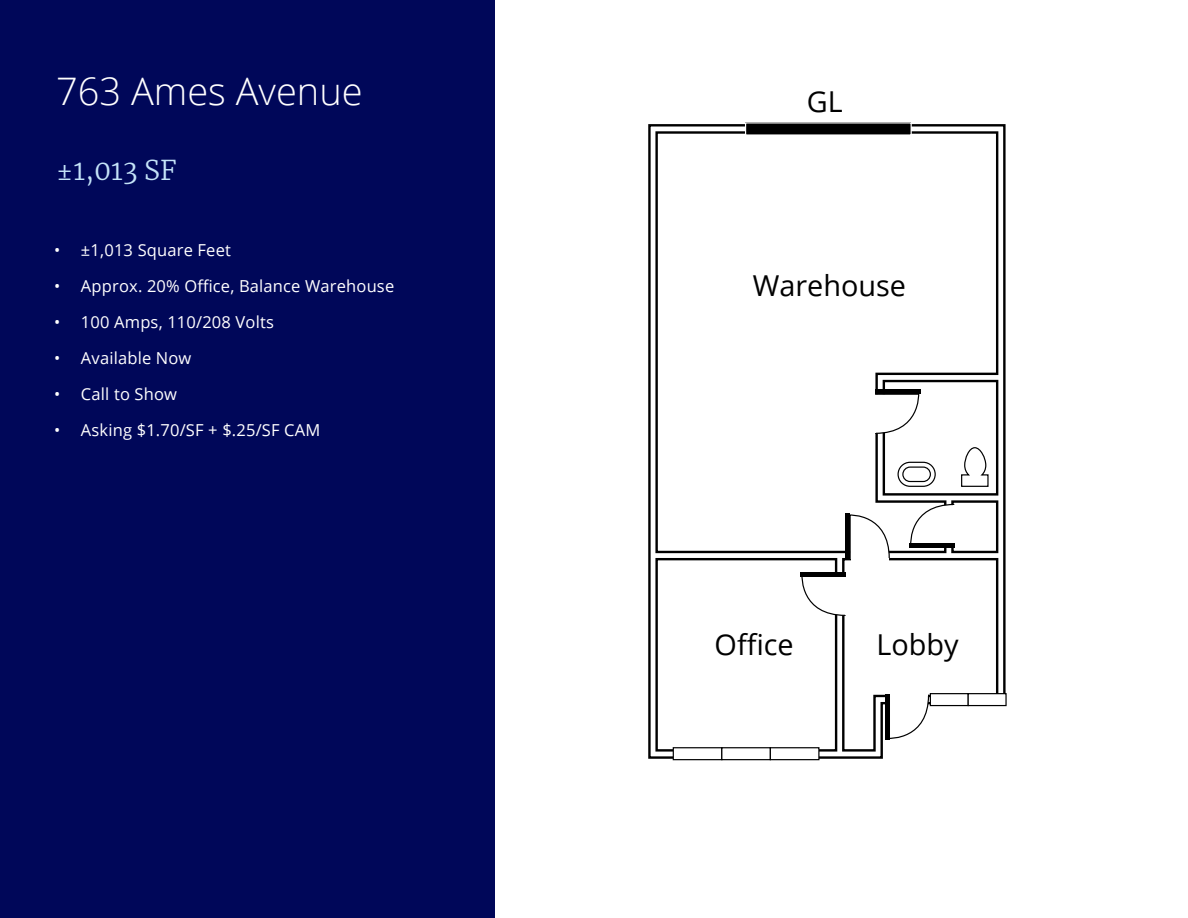
<style>
.page{position:relative;width:1188px;height:918px;background:#fff}
.page>*{position:absolute;margin:0;border:0;box-sizing:border-box;transform-origin:0 0}
.t1{font:300 37.95px "Open Sans";color:#fff}
.t2{font:28.8px "Open Sans";color:#000}
.t3{font:300 27px "Merriweather";color:#c4e3f8}
.t4{font:16.5px "Open Sans";letter-spacing:.01em;color:#fff}
</style>
<div class="page">
<div style="left:0;top:0;width:495px;height:918px;background:#000759"></div>
<svg style="left:648px;top:124px;width:359px;height:636px"></svg>
<div style="left:673px;top:748px;width:49px;height:12px;background:#fff"></div>
<div style="left:673px;top:747px;width:49px;height:13px;border:1px solid #000"></div>
<div style="left:722px;top:748px;width:48px;height:12px;background:#fff"></div>
<div style="left:721px;top:747px;width:50px;height:13px;border:1px solid #000"></div>
<div style="left:770px;top:748px;width:49px;height:12px;background:#fff"></div>
<div style="left:770px;top:747px;width:50px;height:13px;border:1px solid #000"></div>
<div style="left:930px;top:694px;width:38px;height:12px;background:#fff"></div>
<div style="left:930px;top:693px;width:39px;height:13px;border:1px solid #000"></div>
<div style="left:968px;top:694px;width:38px;height:12px;background:#fff"></div>
<div style="left:968px;top:693px;width:39px;height:13px;border:1px solid #000"></div>
<div style="left:746px;top:123px;width:165px;height:12px;background:#000"></div>
<div style="left:745px;top:122px;width:167px;height:14px;border:1px solid #fff"></div>
<svg style="left:849px;top:513px;width:41px;height:47px"></svg>
<hr style="left:846px;top:513px;width:4px;height:46px;background:#000">
<hr style="left:851px;top:558px;width:38px;height:4px;background:#fff">
<svg style="left:888px;top:694px;width:42px;height:46px"></svg>
<hr style="left:885px;top:695px;width:4px;height:45px;background:#000">
<hr style="left:890px;top:692px;width:38px;height:3px;background:#fff">
<svg style="left:874px;top:393px;width:46px;height:42px"></svg>
<hr style="left:875px;top:390px;width:45px;height:4px;background:#000">
<hr style="left:872px;top:395px;width:4px;height:38px;background:#fff">
<svg style="left:909px;top:503px;width:46px;height:42px"></svg>
<hr style="left:909px;top:544px;width:45px;height:4px;background:#000">
<hr style="left:954px;top:505px;width:3px;height:38px;background:#fff">
<svg style="left:800px;top:575px;width:47px;height:42px"></svg>
<hr style="left:800px;top:572px;width:45px;height:4px;background:#000">
<hr style="left:845px;top:577px;width:4px;height:38px;background:#fff">
<svg style="left:960px;top:447px;width:29px;height:41px"></svg>
<svg style="left:897px;top:461px;width:39px;height:27px"></svg>
<h1 class="t1" style="left:56px;top:66px;width:308px">763 Ames Avenue</h1>
<h3 class="t3" style="left:56px;top:152px;width:123px">±1,013 SF</h3>
<p class="t4" style="left:54px;top:238px;width:178px">• ±1,013 Square Feet</p>
<p class="t4" style="left:54px;top:274px;width:342px">• Approx. 20% Office, Balance Warehouse</p>
<p class="t4" style="left:54px;top:310px;width:221px">• 100 Amps, 110/208 Volts</p>
<p class="t4" style="left:54px;top:346px;width:139px">• Available Now</p>
<p class="t4" style="left:54px;top:382px;width:125px">• Call to Show</p>
<p class="t4" style="left:54px;top:418px;width:268px">• Asking $1.70/SF + $.25/SF CAM</p>
<h2 class="t2" style="left:807px;top:82px;width:37px">GL</h2>
<h2 class="t2" style="left:753px;top:265px;width:155px">Warehouse</h2>
<h2 class="t2" style="left:715px;top:625px;width:81px">Office</h2>
<h2 class="t2" style="left:877px;top:625px;width:84px">Lobby</h2>
</div>
